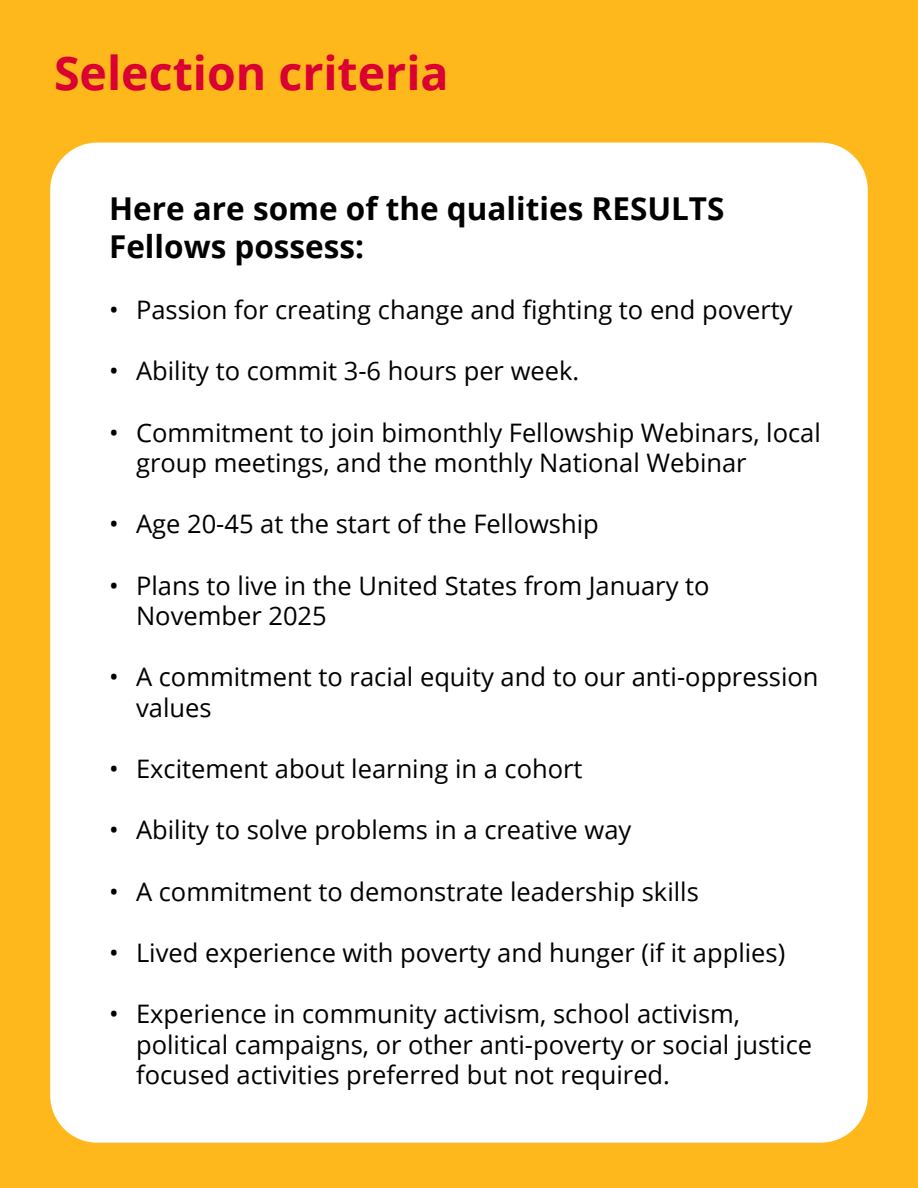
<style>
.page{position:relative;width:918px;height:1188px;background:#ffb81c}
.page>*{position:absolute;margin:0;border:0;box-sizing:border-box;transform-origin:0 0}
.t1{font:700 46.5px "Open Sans";color:#da0032}
.t2{font:700 31.5px/37.8px "Open Sans";color:#000}
.t3{font:25.5px/30.6px "Open Sans";color:#000}
</style>
<div class="page">
<div style="left:50px;top:143px;width:818px;height:1000px;background:#fff;border-radius:47px"></div>
<h1 class="t1" style="left:54px;top:40px;width:396px">Selection criteria</h1>
<p class="t2" style="left:109px;top:189px;width:617px">Here are some of the qualities RESULTS<br>Fellows possess:</p>
<p class="t3" style="left:109px;top:294px;width:685px">• Passion for creating change and fighting to end poverty</p>
<p class="t3" style="left:109px;top:355px;width:472px">• Ability to commit 3-6 hours per week.</p>
<p class="t3" style="left:136px;top:416px;width:686px;text-indent:-27px">• Commitment to join bimonthly Fellowship Webinars, local group meetings, and the monthly National Webinar</p>
<p class="t3" style="left:109px;top:508px;width:491px">• Age 20-45 at the start of the Fellowship</p>
<p class="t3" style="left:136px;top:569px;width:575px;text-indent:-27px">• Plans to live in the United States from January to<br>November 2025</p>
<p class="t3" style="left:136px;top:661px;width:684px;text-indent:-27px">• A commitment to racial equity and to our anti-oppression values</p>
<p class="t3" style="left:109px;top:753px;width:475px">• Excitement about learning in a cohort</p>
<p class="t3" style="left:109px;top:814px;width:524px">• Ability to solve problems in a creative way</p>
<p class="t3" style="left:109px;top:875px;width:591px">• A commitment to demonstrate leadership skills</p>
<p class="t3" style="left:109px;top:937px;width:678px">• Lived experience with poverty and hunger (if it applies)</p>
<p class="t3" style="left:136px;top:998px;width:678px;text-indent:-27px">• Experience in community activism, school activism, political campaigns, or other anti-poverty or social justice focused activities preferred but not required.</p>
</div>
